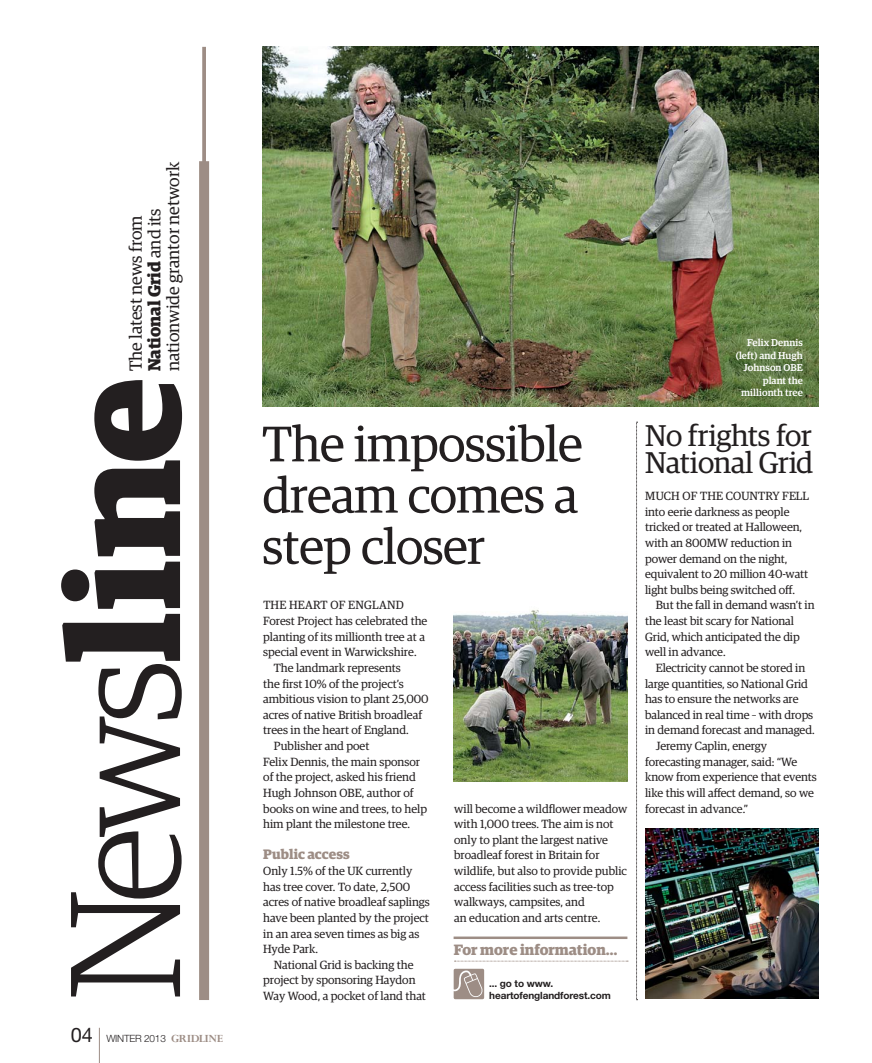
<style>
.page{position:relative;width:872px;height:1063px;background:#fff}
.page>*{position:absolute;margin:0;border:0;box-sizing:border-box;transform-origin:0 0}
.t1{font:300 157.25px "Guardian Egyp";color:#231f20}
.t2{font:50px/51.2px "Guardian Egyp";letter-spacing:-.01em;color:#231f20;text-align:justify}
.t3{font:30px/27.5px "Guardian Egyp";letter-spacing:-.01em;color:#231f20}
.t4{font:17.5px/18.8px "Guardian Egyp";color:#231f20}
.t5{font:700 15px "Guardian Egyp";color:#9d8d85}
.t6{font:700 13.75px "Guardian Egyp";color:#9d8d85}
.t7{font:11.88px/15.6px "Guardian Egyp";color:#231f20}
.t8{font:11.88px "Guardian Egyp";letter-spacing:.02em;color:#231f20}
.t9{font:500 10px/12.5px "Guardian Egyp";letter-spacing:.005em;color:#fff;text-align:right}
.t10{font:700 10px/12.5px "Helvetica Neue";letter-spacing:-.01em;color:#231f20}
.t11{font:300 10px "Helvetica Neue";letter-spacing:-.02em;color:#231f20}
.s1{font-weight:700}
.s2{font-weight:700;color:#fff}
.s3{font-weight:400;font-size:20px}
.s4{font-family:"Perpetua";font-weight:700;font-size:12.25px;color:#9d8d85}
</style>
<div class="page">
<div style="left:199px;top:161px;width:10px;height:839px;background:#9d8d85"></div>
<svg style="left:202px;top:47px;width:4px;height:114px"></svg>
<img style="left:262px;top:47px;width:556px;height:359px">
<hr style="left:99px;top:1028px;width:1px;height:35px;background:#9d8d85">
<img style="left:645px;top:828px;width:173px;height:170px">
<svg style="left:636px;top:422px;width:1px;height:578px"></svg>
<div style="left:453px;top:969px;width:31px;height:30px;background:#9d8d85;border-radius:2px"></div>
<hr style="left:453px;top:936px;width:174px;height:3px;background:#9d8d85">
<svg style="left:454px;top:961px;width:174px;height:1px"></svg>
<svg style="left:453px;top:970px;width:29px;height:27px"></svg>
<img style="left:454px;top:610px;width:173px;height:171px">
<h1 class="t1" style="left:48px;top:1000px;width:952px;rotate:-90deg">News<span class="s1">line</span><span class="s2">oooo</span></h1>
<h3 class="t4" style="left:127px;top:371px;width:211px;rotate:-90deg">The latest news from<br><span class="s1">National Grid</span> and its nationwide grantor network</h3>
<p class="t11" style="left:71px;top:1035px;width:154px"><span class="s3">04</span> WINTER 2013 <span class="s4">GRIDLINE</span></p>
<h2 class="t2" style="left:262px;top:421px;width:322px">The impossible dream comes a step closer</h2>
<p class="t8" style="left:263px;top:599px;width:142px">THE HEART OF ENGLAND</p>
<p class="t7" style="left:263px;top:614px;width:166px">Forest Project has celebrated the</p>
<p class="t7" style="left:263px;top:629px;width:163px">planting of its millionth tree at a</p>
<p class="t7" style="left:263px;top:645px;width:155px">special event in Warwickshire.</p>
<p class="t7" style="left:274px;top:661px;width:128px">The landmark represents</p>
<p class="t7" style="left:263px;top:676px;width:142px">the first 10% of the project’s</p>
<p class="t7" style="left:263px;top:692px;width:167px">ambitious vision to plant 25,000</p>
<p class="t7" style="left:263px;top:707px;width:160px">acres of native British broadleaf</p>
<p class="t7" style="left:263px;top:723px;width:147px">trees in the heart of England.</p>
<p class="t7" style="left:274px;top:739px;width:97px">Publisher and poet</p>
<p class="t7" style="left:263px;top:754px;width:158px">Felix Dennis, the main sponsor</p>
<p class="t7" style="left:263px;top:770px;width:154px">of the project, asked his friend</p>
<p class="t7" style="left:263px;top:786px;width:152px">Hugh Johnson OBE, author of</p>
<p class="t7" style="left:263px;top:801px;width:165px">books on wine and trees, to help</p>
<p class="t7" style="left:263px;top:817px;width:148px">him plant the milestone tree.</p>
<p class="t6" style="left:263px;top:848px;width:88px">Public access</p>
<p class="t7" style="left:263px;top:864px;width:168px">Only 1.5% of the UK currently has tree cover. To date, 2,500 acres of native broadleaf saplings have been planted by the project in an area seven times as big as<br>Hyde Park.</p>
<p class="t7" style="left:263px;top:957px;width:164px;text-indent:11px">National Grid is backing the project by sponsoring Haydon<br>Way Wood, a pocket of land that</p>
<p class="t7" style="left:454px;top:801px;width:175px">will become a wildflower meadow with 1,000 trees. The aim is not only to plant the largest native broadleaf forest in Britain for wildlife, but also to provide public access facilities such as tree-top walkways, campsites, and<br>an education and arts centre.</p>
<p class="t5" style="left:453px;top:942px;width:165px">For more information…</p>
<p class="t10" style="left:489px;top:978px;width:123px">... go to www. heartofenglandforest.com</p>
<p class="t9" style="left:735px;top:337px;width:69px">Felix Dennis (left) and Hugh<br>Johnson OBE plant the millionth tree</p>
<h3 class="t3" style="left:645px;top:423px;width:169px">No frights for<br>National Grid</h3>
<p class="t7" style="left:645px;top:489px;width:165px">MUCH OF THE COUNTRY FELL into eerie darkness as people tricked or treated at Halloween, with an 800MW reduction in power demand on the night, equivalent to 20 million 40-watt light bulbs being switched off.</p>
<p class="t7" style="left:645px;top:598px;width:171px;text-indent:11px">But the fall in demand wasn’t in the least bit scary for National<br>Grid, which anticipated the dip well in advance.</p>
<p class="t7" style="left:655px;top:661px;width:151px">Electricity cannot be stored in</p>
<p class="t7" style="left:645px;top:676px;width:164px">large quantities, so National Grid</p>
<p class="t7" style="left:645px;top:692px;width:155px">has to ensure the networks are</p>
<p class="t7" style="left:645px;top:707px;width:170px">balanced in real time – with drops</p>
<p class="t7" style="left:645px;top:723px;width:171px">in demand forecast and managed.</p>
<p class="t7" style="left:655px;top:739px;width:113px">Jeremy Caplin, energy</p>
<p class="t7" style="left:645px;top:754px;width:154px">forecasting manager, said: “We</p>
<p class="t7" style="left:645px;top:770px;width:173px">know from experience that events</p>
<p class="t7" style="left:645px;top:786px;width:170px">like this will affect demand, so we</p>
<p class="t7" style="left:645px;top:801px;width:105px">forecast in advance.”</p>
</div>
